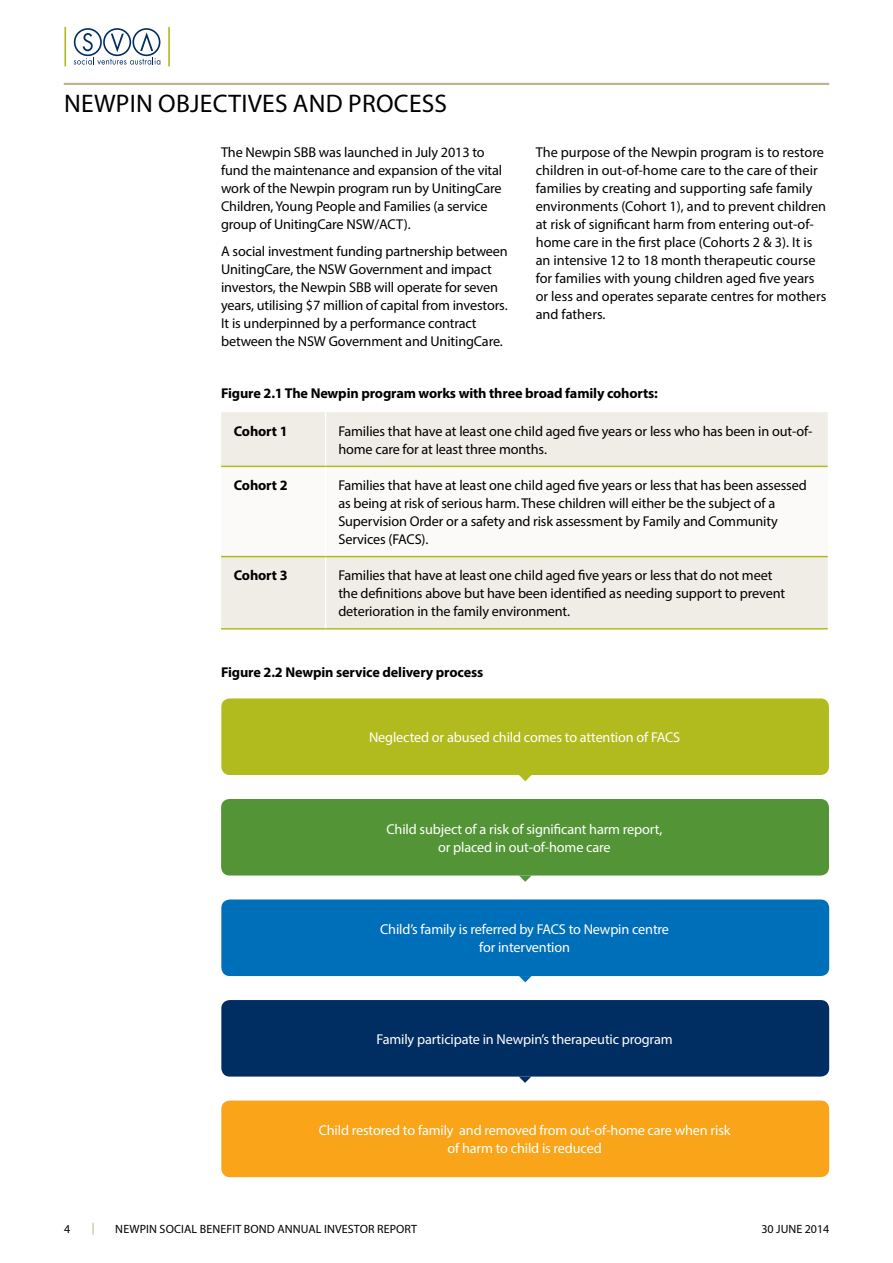
<style>
.page{position:relative;width:893px;height:1263px;background:#fff}
.page>*{position:absolute;margin:0;border:0;box-sizing:border-box;transform-origin:0 0}
.t1{font:25.5px "Myriad Pro";letter-spacing:.01em;color:#000}
.t2{font:14.25px/18px "Myriad Pro";letter-spacing:-.01em;color:#000}
.t3{font:14.25px/18px "Myriad Pro";letter-spacing:-.01em;color:#fff;text-align:center}
.t4{font:700 14.25px "Myriad Pro";letter-spacing:-.01em;color:#000}
.t5{font:12px "Myriad Pro";letter-spacing:.01em;color:#000}
.t6{font:12px "Myriad Pro";letter-spacing:-.01em;color:#000}
</style>
<div class="page">
<hr style="left:64px;top:83px;width:765px;height:2px;background:#bdb58d">
<svg style="left:93px;top:1223px;width:1px;height:12px"></svg>
<svg style="left:73px;top:28px;width:88px;height:37px"></svg>
<hr style="left:168px;top:27px;width:2px;height:39px;background:#b2bb1e">
<hr style="left:64px;top:27px;width:2px;height:39px;background:#b2bb1e">
<div style="left:221px;top:412px;width:607px;height:216px;background:#efede6"></div>
<svg style="left:221px;top:467px;width:607px;height:89px"></svg>
<hr style="left:325px;top:412px;width:1px;height:54px;background:#fff">
<hr style="left:325px;top:467px;width:1px;height:89px;background:#fff">
<hr style="left:325px;top:557px;width:1px;height:71px;background:#fff">
<hr style="left:221px;top:466px;width:105px;height:1px;background:#b2bb1e">
<hr style="left:326px;top:466px;width:502px;height:1px;background:#b2bb1e">
<hr style="left:221px;top:556px;width:105px;height:1px;background:#b2bb1e">
<hr style="left:326px;top:556px;width:502px;height:1px;background:#b2bb1e">
<hr style="left:221px;top:628px;width:105px;height:1px;background:#b2bb1e">
<hr style="left:326px;top:628px;width:502px;height:1px;background:#b2bb1e">
<div style="left:221px;top:698px;width:608px;height:77px;background:#b2bb1e;border-radius:9px"></div>
<svg style="left:519px;top:775px;width:12px;height:6px"></svg>
<div style="left:221px;top:799px;width:608px;height:76px;background:#539536;border-radius:9px"></div>
<svg style="left:519px;top:875px;width:12px;height:7px"></svg>
<div style="left:221px;top:899px;width:608px;height:77px;background:#006fba;border-radius:9px"></div>
<svg style="left:519px;top:976px;width:12px;height:6px"></svg>
<div style="left:221px;top:1100px;width:608px;height:77px;background:#faa41a;border-radius:9px"></div>
<div style="left:221px;top:1000px;width:608px;height:76px;background:#002d62;border-radius:9px"></div>
<svg style="left:519px;top:1076px;width:12px;height:7px"></svg>
<h1 class="t1" style="left:64px;top:87px;width:385px">NEWPIN OBJECTIVES AND PROCESS</h1>
<p class="t2" style="left:221px;top:143px;width:283px">The Newpin SBB was launched in July 2013 to fund the maintenance and expansion of the vital work of the Newpin program run by UnitingCare Children, Young People and Families (a service group of UnitingCare NSW/ACT).</p>
<p class="t2" style="left:221px;top:242px;width:288px">A social investment funding partnership between UnitingCare, the NSW Government and impact investors, the Newpin SBB will operate for seven years, utilising $7 million of capital from investors.<br>It is underpinned by a performance contract between the NSW Government and UnitingCare.</p>
<p class="t2" style="left:536px;top:143px;width:292px">The purpose of the Newpin program is to restore children in out-of-home care to the care of their families by creating and supporting safe family environments (Cohort 1), and to prevent children at risk of significant harm from entering out-of&shy;home care in the first place (Cohorts 2 &amp; 3). It is an intensive 12 to 18 month therapeutic course for families with young children aged five years or less and operates separate centres for mothers and fathers.</p>
<p class="t4" style="left:221px;top:383px;width:438px">Figure 2.1 The Newpin program works with three broad family cohorts:</p>
<p class="t4" style="left:234px;top:421px;width:55px">Cohort 1</p>
<p class="t2" style="left:338px;top:422px;width:476px">Families that have at least one child aged five years or less who has been in out-of&shy;home care for at least three months.</p>
<p class="t4" style="left:234px;top:476px;width:55px">Cohort 2</p>
<p class="t2" style="left:338px;top:476px;width:470px">Families that have at least one child aged five years or less that has been assessed as being at risk of serious harm. These children will either be the subject of a Supervision Order or a safety and risk assessment by Family and Community Services (FACS).</p>
<p class="t4" style="left:234px;top:566px;width:55px">Cohort 3</p>
<p class="t2" style="left:338px;top:566px;width:448px">Families that have at least one child aged five years or less that do not meet the definitions above but have been identified as needing support to prevent deterioration in the family environment.</p>
<p class="t4" style="left:221px;top:662px;width:264px">Figure 2.2 Newpin service delivery process</p>
<p class="t3" style="left:369px;top:728px;width:313px">Neglected or abused child comes to attention of FACS</p>
<p class="t3" style="left:386px;top:819px;width:277px">Child subject of a risk of significant harm report, or placed in out-of-home care</p>
<p class="t3" style="left:380px;top:920px;width:290px">Child’s family is referred by FACS to Newpin centre for intervention</p>
<p class="t3" style="left:377px;top:1030px;width:298px">Family participate in Newpin’s therapeutic program</p>
<p class="t3" style="left:319px;top:1121px;width:413px">Child restored to family and removed from out-of-home care when risk of harm to child is reduced</p>
<p class="t5" style="left:64px;top:1221px;width:8px">4</p>
<p class="t5" style="left:115px;top:1221px;width:303px">NEWPIN SOCIAL BENEFIT BOND ANNUAL INVESTOR REPORT</p>
<p class="t6" style="left:761px;top:1221px;width:69px">30 JUNE 2014</p>
</div>
